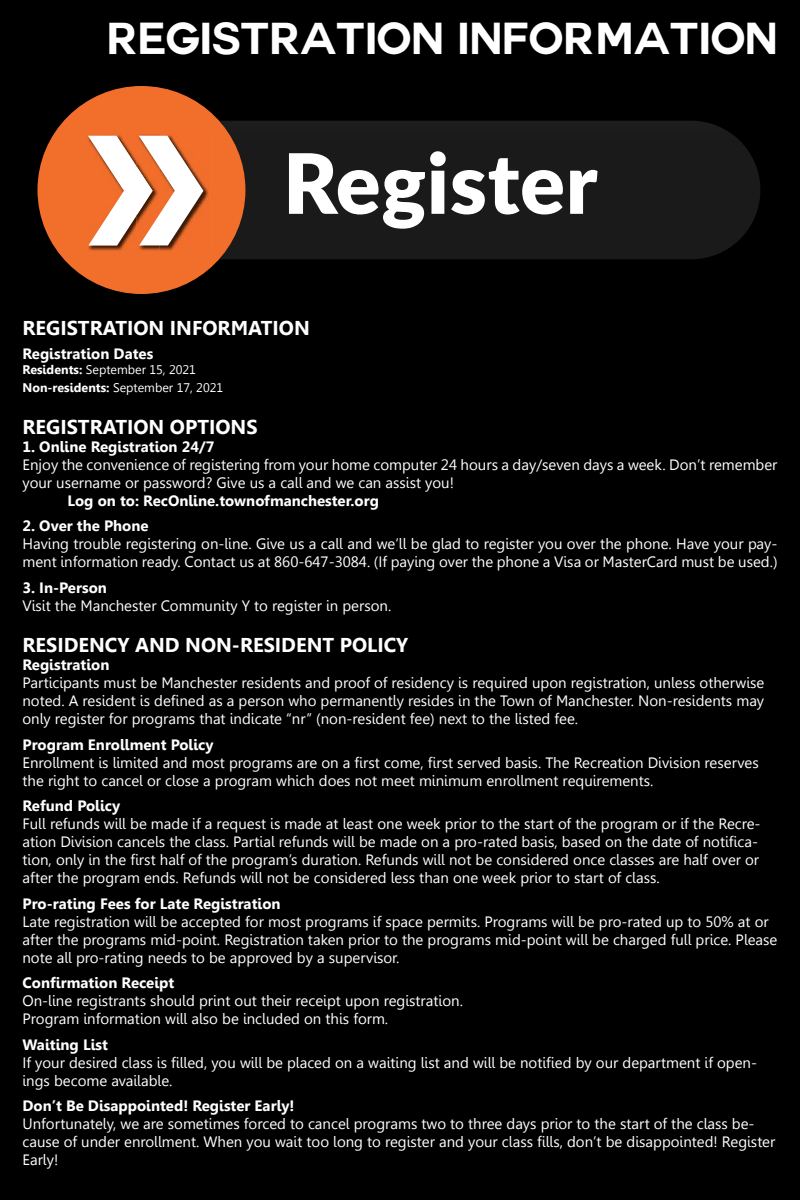
<style>
.page{position:relative;width:800px;height:1200px;background:#000}
.page>*{position:absolute;margin:0;border:0;box-sizing:border-box;transform-origin:0 0}
.t1{font:700 43.75px "Couture";color:#fff}
.t2{font:700 20px "Gisha";color:#fff}
.t3{font:15px/18px "Gisha";color:#fff}
.t4{font:700 15px "Gisha";color:#fff}
.t5{font:12.5px/18px "Gisha";color:#fff}
.s1{font-weight:700}
</style>
<div class="page">
<div style="left:219px;top:121px;width:541px;height:138px;background:#1a1a1a"></div>
<div style="left:37px;top:86px;width:208px;height:208px;background:#f26e2b;border-radius:50%"></div>
<svg style="left:289px;top:151px;width:274px;height:78px;background:#737373"></svg>
<svg style="left:570px;top:170px;width:28px;height:44px"></svg>
<img style="left:88px;top:135px;width:37px;height:116px">
<img style="left:160px;top:135px;width:49px;height:116px">
<img style="left:138px;top:134px;width:22px;height:117px">
<svg style="left:88px;top:136px;width:115px;height:109px"></svg>
<h1 class="t1" style="left:106px;top:18px;width:673px">REGISTRATION INFORMATION</h1>
<h2 class="t2" style="left:22px;top:317px;width:289px">REGISTRATION INFORMATION</h2>
<p class="t4" style="left:22px;top:345px;width:132px">Registration Dates</p>
<p class="t5" style="left:22px;top:361px;width:202px"><span class="s1">Residents:</span> September 15, 2021<br><span class="s1">Non-residents:</span> September 17, 2021</p>
<h2 class="t2" style="left:22px;top:415px;width:237px">REGISTRATION OPTIONS</h2>
<p class="t4" style="left:22px;top:438px;width:193px">1. Online Registration 24/7</p>
<p class="t3" style="left:22px;top:455px;width:757px">Enjoy the convenience of registering from your home computer 24 hours a day/seven days a week. Don’t remember your username or password? Give us a call and we can assist you!</p>
<p class="t4" style="left:68px;top:492px;width:313px">Log on to: RecOnline.townofmanchester.org</p>
<p class="t4" style="left:22px;top:517px;width:128px">2. Over the Phone</p>
<p class="t3" style="left:22px;top:535px;width:757px">Having trouble registering on-line. Give us a call and we’ll be glad to register you over the phone. Have your pay&shy;ment information ready. Contact us at 860-647-3084. (If paying over the phone a Visa or MasterCard must be used.)</p>
<p class="t4" style="left:22px;top:579px;width:86px">3. In-Person</p>
<p class="t3" style="left:22px;top:596px;width:370px">Visit the Manchester Community Y to register in person.</p>
<h2 class="t2" style="left:22px;top:634px;width:387px">RESIDENCY AND NON-RESIDENT POLICY</h2>
<p class="t4" style="left:22px;top:656px;width:88px">Registration</p>
<p class="t3" style="left:22px;top:674px;width:743px;text-align:justify">Participants must be Manchester residents and proof of residency is required upon registration, unless otherwise noted. A resident is defined as a person who permanently resides in the Town of Manchester. Non-residents may only register for programs that indicate “nr” (non-resident fee) next to the listed fee.</p>
<p class="t4" style="left:22px;top:736px;width:193px">Program Enrollment Policy</p>
<p class="t3" style="left:22px;top:753px;width:738px">Enrollment is limited and most programs are on a first come, first served basis. The Recreation Division reserves the right to cancel or close a program which does not meet minimum enrollment requirements.</p>
<p class="t4" style="left:22px;top:797px;width:99px">Refund Policy</p>
<p class="t3" style="left:22px;top:815px;width:740px">Full refunds will be made if a request is made at least one week prior to the start of the program or if the Recre&shy;ation Division cancels the class. Partial refunds will be made on a pro-rated basis, based on the date of notifica&shy;tion, only in the first half of the program’s duration. Refunds will not be considered once classes are half over or after the program ends. Refunds will not be considered less than one week prior to start of class.</p>
<p class="t4" style="left:22px;top:895px;width:260px">Pro-rating Fees for Late Registration</p>
<p class="t3" style="left:22px;top:912px;width:756px">Late registration will be accepted for most programs if space permits. Programs will be pro-rated up to 50% at or after the programs mid-point. Registration taken prior to the programs mid-point will be charged full price. Please note all pro-rating needs to be approved by a supervisor.</p>
<p class="t4" style="left:22px;top:974px;width:153px">Confirmation Receipt</p>
<p class="t3" style="left:22px;top:992px;width:442px">On-line registrants should print out their receipt upon registration.<br>Program information will also be included on this form.</p>
<p class="t4" style="left:22px;top:1036px;width:87px">Waiting List</p>
<p class="t3" style="left:22px;top:1053px;width:736px">If your desired class is filled, you will be placed on a waiting list and will be notified by our department if open&shy;ings become available.</p>
<p class="t4" style="left:22px;top:1097px;width:273px">Don’t Be Disappointed! Register Early!</p>
<p class="t3" style="left:22px;top:1115px;width:754px">Unfortunately, we are sometimes forced to cancel programs two to three days prior to the start of the class be&shy;cause of under enrollment. When you wait too long to register and your class fills, don’t be disappointed! Register<br>Early!</p>
</div>
